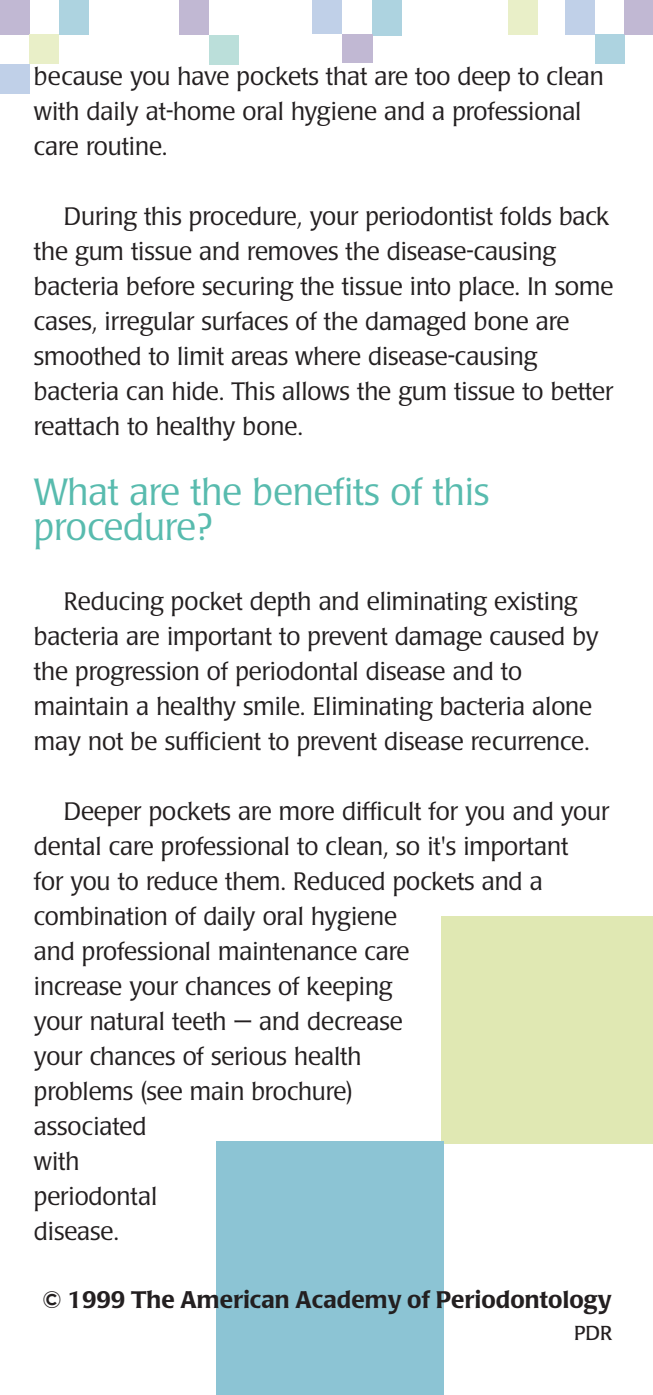
<style>
.page{position:relative;width:653px;height:1395px;background:#fff}
.page>*{position:absolute;margin:0;border:0;box-sizing:border-box;transform-origin:0 0}
.t1{font:300 37.5px/35px "Poppl Laudatio";letter-spacing:-.005em;color:#58bbae}
.t2{font:300 25px/35px "Poppl Laudatio";letter-spacing:-.005em;color:#231f20}
.t3{font:500 23.75px "Poppl Laudatio";letter-spacing:.005em;color:#231f20}
.t4{font:20px "Poppl Laudatio";color:#231f20}
</style>
<div class="page">
<div style="left:441px;top:916px;width:211px;height:228px;background:#e0e8b3"></div>
<div style="left:216px;top:1141px;width:227px;height:254px;background:#8cc4d4"></div>
<div style="left:0;top:0;width:30px;height:34px;background:#c1b8d3"></div>
<div style="left:29px;top:35px;width:30px;height:29px;background:#e9efc8"></div>
<div style="left:59px;top:0;width:29px;height:34px;background:#add3e0"></div>
<div style="left:0;top:64px;width:30px;height:30px;background:#c0d0e8"></div>
<div style="left:179px;top:0;width:30px;height:35px;background:#c1b8d3"></div>
<div style="left:209px;top:35px;width:30px;height:30px;background:#bbdfda"></div>
<div style="left:507px;top:0;width:30px;height:34px;background:#e9efc8"></div>
<div style="left:565px;top:0;width:29px;height:34px;background:#c0d0e8"></div>
<div style="left:594px;top:35px;width:30px;height:29px;background:#add3e0"></div>
<div style="left:372px;top:0;width:30px;height:35px;background:#add3e0"></div>
<div style="left:624px;top:0;width:28px;height:34px;background:#c1b8d3"></div>
<div style="left:312px;top:0;width:30px;height:33px;background:#c0d0e8"></div>
<div style="left:341px;top:35px;width:31px;height:28px;background:#c1b8d3"></div>
<p class="t2" style="left:34px;top:62px;width:571px">because you have pockets that are too deep to clean with daily at-home oral hygiene and a professional care routine.</p>
<p class="t2" style="left:34px;top:202px;width:581px;text-indent:30px">During this procedure, your periodontist folds back the gum tissue and removes the disease-causing bacteria before securing the tissue into place. In some cases, irregular surfaces of the damaged bone are smoothed to limit areas where disease-causing bacteria can hide. This allows the gum tissue to better reattach to healthy bone.</p>
<h1 class="t1" style="left:34px;top:479px;width:457px">What are the benefits of this procedure?</h1>
<p class="t2" style="left:34px;top:587px;width:566px;text-indent:30px">Reducing pocket depth and eliminating existing bacteria are important to prevent damage caused by the progression of periodontal disease and to maintain a healthy smile. Eliminating bacteria alone may not be sufficient to prevent disease recurrence.</p>
<p class="t2" style="left:34px;top:797px;width:577px;text-indent:30px">Deeper pockets are more difficult for you and your dental care professional to clean, so it's important<br>for you to reduce them. Reduced pockets and a combination of daily oral hygiene<br>and professional maintenance care<br>increase your chances of keeping<br>your natural teeth — and decrease<br>your chances of serious health<br>problems (see main brochure)<br>associated<br>with<br>periodontal<br>disease.</p>
<p class="t3" style="left:42px;top:1290px;width:571px">© 1999 The American Academy of Periodontology</p>
<p class="t4" style="left:574px;top:1325px;width:40px">PDR</p>
</div>
